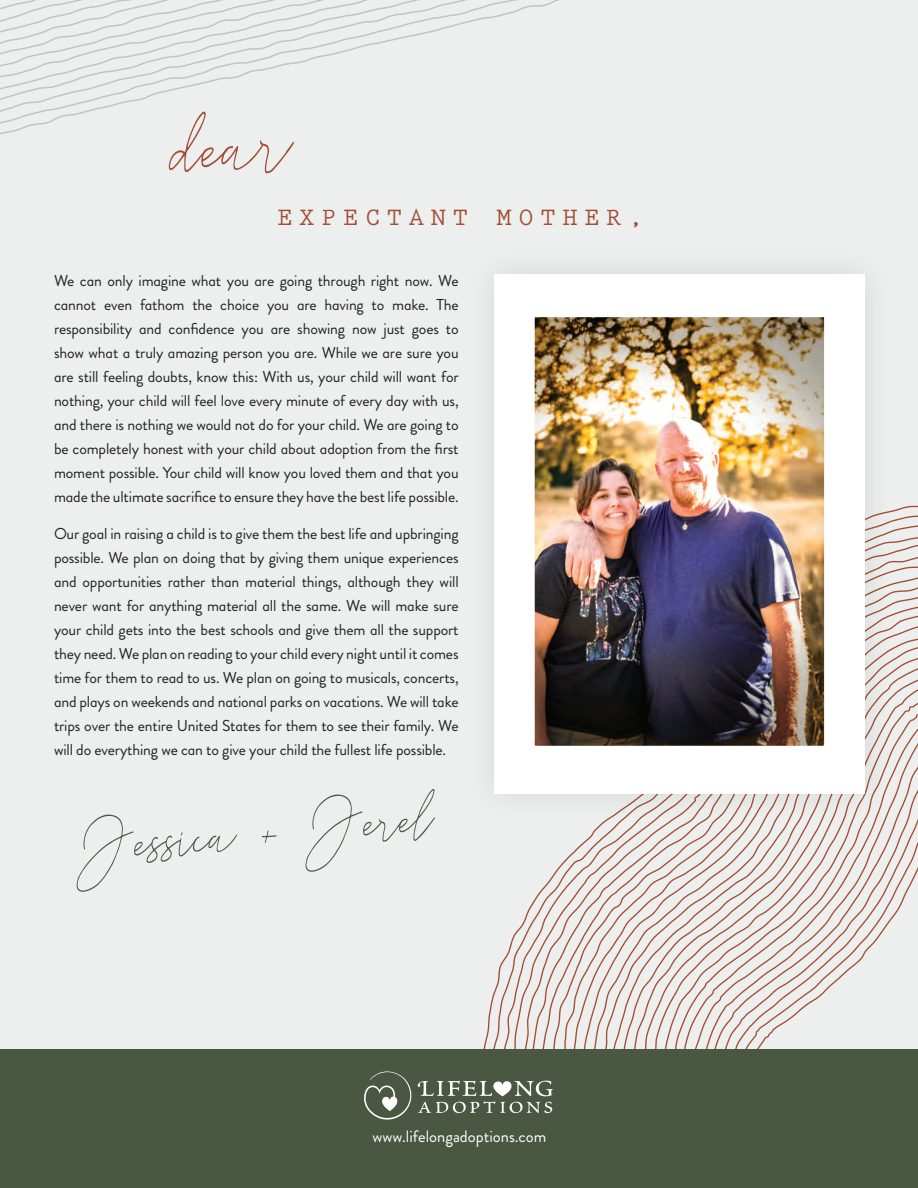
<style>
.page{position:relative;width:918px;height:1188px;background:#ecefed}
.page>*{position:absolute;margin:0;border:0;box-sizing:border-box;transform-origin:0 0}
.t1{font:99px "Reman";color:#a34d34}
.t2{font:67.65px "Reman";color:#4a5741}
.t3{font:700 25.5px "Prestige Elite Std";letter-spacing:.26em;color:#a34d34}
.t4{font:16.5px "Brandon Grotesque";color:#fff}
.t5{font:15.75px/24px "Brandon Grotesque";letter-spacing:-.01em;color:#231f20;text-align:justify}
</style>
<div class="page">
<svg style="left:483px;top:505px;width:435px;height:545px"></svg>
<div style="left:0;top:1050px;width:918px;height:138px;background:#4a5741"></div>
<svg style="left:364px;top:1071px;width:48px;height:49px"></svg>
<svg style="left:418px;top:1081px;width:135px;height:32px"></svg>
<div style="left:465px;top:244px;width:430px;height:580px;background:#231f20;opacity:.12"></div>
<div style="left:495px;top:274px;width:370px;height:520px;background:#fff"></div>
<img style="left:535px;top:318px;width:289px;height:427px">
<div style="left:530px;top:313px;width:299px;height:437px;border:4px solid #fff"></div>
<svg style="left:0;top:1px;width:554px;height:117px"></svg>
<svg style="left:0;top:1px;width:551px;height:104px"></svg>
<svg style="left:0;top:1px;width:548px;height:94px"></svg>
<svg style="left:0;top:1px;width:546px;height:83px"></svg>
<svg style="left:0;top:0;width:543px;height:76px"></svg>
<h1 class="t1" style="left:168px;top:89px;width:120px;rotate:-5deg">dear</h1>
<h3 class="t3" style="left:277px;top:203px;width:368px">EXPECTANT MOTHER,</h3>
<p class="t5" style="left:54px;top:268px;width:406px">We can only imagine what you are going through right now. We cannot even fathom the choice you are having to make. The responsibility and confidence you are showing now just goes to show what a truly amazing person you are. While we are sure you are still feeling doubts, know this: With us, your child will want for nothing, your child will feel love every minute of every day with us, and there is nothing we would not do for your child. We are going to be completely honest with your child about adoption from the first moment possible. Your child will know you loved them and that you made the ultimate sacrifice to ensure they have the best life possible.</p>
<p class="t5" style="left:54px;top:522px;width:406px">Our goal in raising a child is to give them the best life and upbringing possible. We plan on doing that by giving them unique experiences and opportunities rather than material things, although they will never want for anything material all the same. We will make sure your child gets into the best schools and give them all the support they need. We plan on reading to your child every night until it comes time for them to read to us. We plan on going to musicals, concerts, and plays on weekends and national parks on vacations. We will take trips over the entire United States for them to see their family. We will do everything we can to give your child the fullest life possible.</p>
<h2 class="t2" style="left:69px;top:806px;width:363px;rotate:-5deg">Jessica + Jerel</h2>
<p class="t4" style="left:372px;top:1125px;width:175px">www.lifelongadoptions.com</p>
</div>
